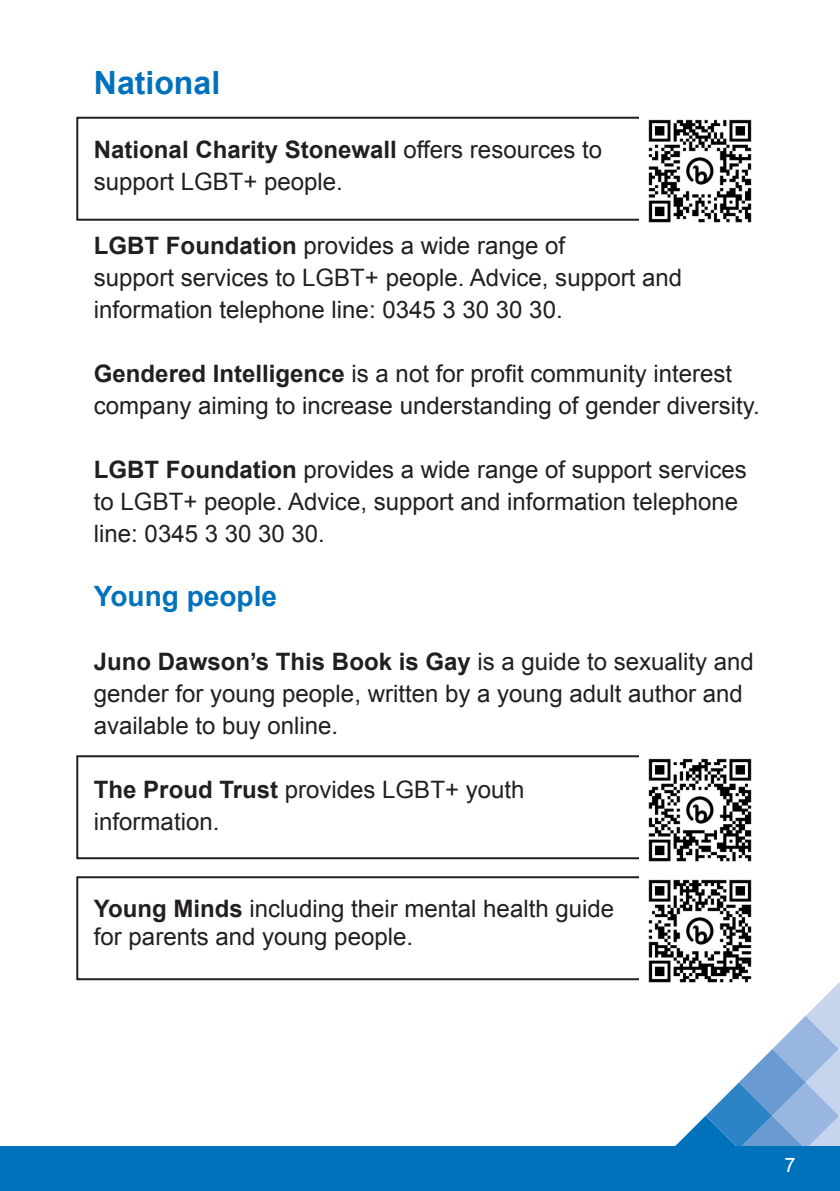
<style>
.page{position:relative;width:840px;height:1191px;background:#fff}
.page>*{position:absolute;margin:0;border:0;box-sizing:border-box;transform-origin:0 0}
.t1{font:700 32px "Arial";color:#0072bc}
.t2{font:700 28px "Arial";color:#0072bc}
.t3{font:24px/32px "Arial";color:#231f20}
.t4{font:20px "Arial";color:#fff}
.s1{font-weight:700}
</style>
<div class="page">
<svg style="left:675px;top:983px;width:164px;height:163px"></svg>
<div style="left:0;top:1146px;width:839px;height:45px;background:#0072bc"></div>
<div style="left:76px;top:117px;width:666px;height:104px;border:2px solid #231f20"></div>
<div style="left:76px;top:755px;width:666px;height:104px;border:2px solid #231f20"></div>
<div style="left:76px;top:876px;width:666px;height:104px;border:2px solid #231f20"></div>
<img style="left:638px;top:116px;width:114px;height:107px">
<img style="left:638px;top:755px;width:121px;height:236px">
<p class="t1" style="left:94px;top:62px;width:128px">National</p>
<p class="t3" style="left:94px;top:134px;width:509px"><span class="s1">National Charity Stonewall</span> offers resources to support LGBT+ people.</p>
<p class="t3" style="left:94px;top:230px;width:589px"><span class="s1">LGBT Foundation</span> provides a wide range of<br>support services to LGBT+ people. Advice, support and information telephone line: 0345 3 30 30 30.</p>
<p class="t3" style="left:94px;top:358px;width:667px"><span class="s1">Gendered Intelligence</span> is a not for profit community interest company aiming to increase understanding of gender diversity.</p>
<p class="t3" style="left:94px;top:454px;width:654px"><span class="s1">LGBT Foundation</span> provides a wide range of support services to LGBT+ people. Advice, support and information telephone line: 0345 3 30 30 30.</p>
<p class="t2" style="left:94px;top:578px;width:185px">Young people</p>
<p class="t3" style="left:94px;top:646px;width:661px"><span class="s1">Juno Dawson’s This Book is Gay</span> is a guide to sexuality and gender for young people, written by a young adult author and available to buy online.</p>
<p class="t3" style="left:94px;top:774px;width:432px"><span class="s1">The Proud Trust</span> provides LGBT+ youth information.</p>
<p class="t3" style="left:94px;top:894px;width:521px;line-height:28.8px"><span class="s1">Young Minds</span> including their mental health guide for parents and young people.</p>
<p class="t4" style="left:784px;top:1152px;width:13px">7</p>
</div>
